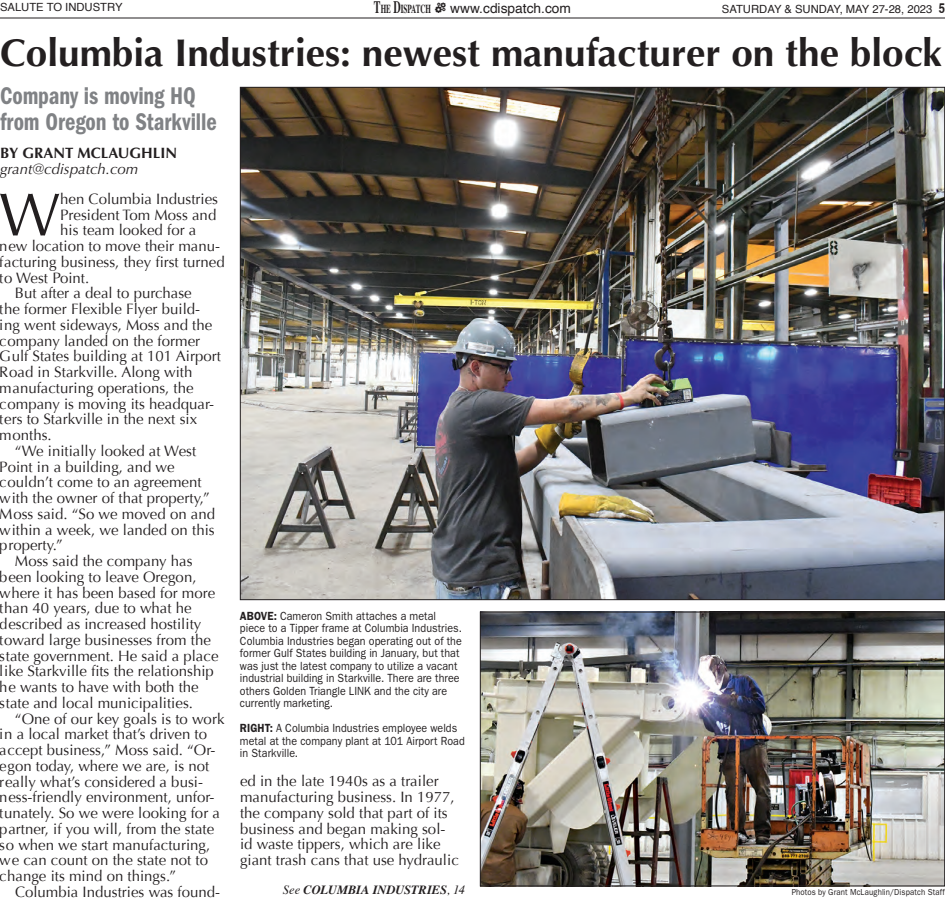
<style>
.page{position:relative;width:945px;height:900px;background:#fff}
.page>*{position:absolute;margin:0;border:0;box-sizing:border-box;transform-origin:0 0}
.t1{font:61px "Optima";color:#231f20}
.t2{font:700 38.75px "Optima";color:#231f20}
.t3{font:25px/26.2px "ITC Franklin Gothic Std Dm Cd";letter-spacing:-.005em;color:#808285;scale:.9 1}
.t4{font:15px/15.8px "Optima";color:#231f20}
.t5{font:italic 15px "Optima";color:#231f20}
.t6{font:700 15px "Optima";color:#231f20}
.t7{font:13.75px "Helvetica";color:#231f20}
.t8{font:italic 700 12.5px "Times";letter-spacing:-.005em;color:#231f20}
.t9{font:11.88px/12.5px "ITC Franklin Gothic Std";letter-spacing:.005em;color:#231f20;scale:.9 1}
.t10{font:11.25px "Helvetica";color:#231f20}
.t11{font:8.75px "ITC Franklin Gothic Std";letter-spacing:.015em;color:#231f20;scale:.9 1}
.s1{font-family:"Times";font-weight:700;font-size:17.5px}
.s2{font-family:"Times";font-weight:700;font-size:12.25px}
.s3{font-family:"Mechanic";font-size:15px}
.s4{font-weight:700;font-stretch:condensed;font-size:13.75px}
.s5{font-weight:600}
.s6{font-weight:400}
</style>
<div class="page">
<hr style="left:0;top:18px;width:945px;height:1px;background:#231f20">
<img style="left:242px;top:89px;width:701px;height:509px">
<img style="left:482px;top:614px;width:461px;height:270px">
<div style="left:480px;top:612px;width:465px;height:274px;border:1px solid #231f20"></div>
<p class="t10" style="left:0;top:-2px;width:124px">SALUTE TO INDUSTRY</p>
<p class="t7" style="left:374px;top:-2px;width:199px"><span class="s1">T</span><span class="s2">HE</span> <span class="s1">D</span><span class="s2">ISPATCH</span> <span class="s3">E</span> www.cdispatch.com</p>
<p class="t10" style="left:722px;top:0;width:225px">SATURDAY &amp; SUNDAY, MAY 27-28, 2023 <span class="s4">5</span></p>
<h2 class="t2" style="left:0;top:30px;width:943px">Columbia Industries: newest manufacturer on the block</h2>
<h3 class="t3" style="left:0;top:83px;width:242px">Company is moving HQ from Oregon to Starkville</h3>
<p class="t6" style="left:0;top:144px;width:179px">BY GRANT MCLAUGHLIN</p>
<p class="t5" style="left:0;top:160px;width:140px">grant@cdispatch.com</p>
<h1 class="t1" style="left:-1px;top:179px;width:62px">W</h1>
<p class="t4" style="left:60px;top:191px;width:159px">hen Columbia Industries</p>
<p class="t4" style="left:60px;top:207px;width:158px">President Tom Moss and</p>
<p class="t4" style="left:60px;top:223px;width:138px">his team looked for a</p>
<p class="t4" style="left:0;top:238px;width:222px">new location to move their manu-</p>
<p class="t4" style="left:0;top:254px;width:226px">facturing business, they first turned</p>
<p class="t4" style="left:0;top:270px;width:91px">to West Point.</p>
<p class="t4" style="left:15px;top:286px;width:178px">But after a deal to purchase</p>
<p class="t4" style="left:0;top:301px;width:202px">the former Flexible Flyer build-</p>
<p class="t4" style="left:0;top:317px;width:214px">ing went sideways, Moss and the</p>
<p class="t4" style="left:0;top:333px;width:202px">company landed on the former</p>
<p class="t4" style="left:0;top:349px;width:222px">Gulf States building at 101 Airport</p>
<p class="t4" style="left:0;top:364px;width:194px">Road in Starkville. Along with</p>
<p class="t4" style="left:0;top:380px;width:195px">manufacturing operations, the</p>
<p class="t4" style="left:0;top:396px;width:216px">company is moving its headquar-</p>
<p class="t4" style="left:0;top:412px;width:199px">ters to Starkville in the next six</p>
<p class="t4" style="left:0;top:427px;width:53px">months.</p>
<p class="t4" style="left:15px;top:443px;width:183px">“We initially looked at West</p>
<p class="t4" style="left:0;top:459px;width:176px">Point in a building, and we</p>
<p class="t4" style="left:0;top:475px;width:203px">couldn’t come to an agreement</p>
<p class="t4" style="left:0;top:490px;width:211px">with the owner of that property,”</p>
<p class="t4" style="left:0;top:506px;width:217px">Moss said. “So we moved on and</p>
<p class="t4" style="left:0;top:522px;width:216px">within a week, we landed on this</p>
<p class="t4" style="left:0;top:538px;width:64px">property.”</p>
<p class="t4" style="left:15px;top:553px;width:179px">Moss said the company has</p>
<p class="t4" style="left:0;top:569px;width:198px">been looking to leave Oregon,</p>
<p class="t4" style="left:0;top:585px;width:217px">where it has been based for more</p>
<p class="t4" style="left:0;top:601px;width:193px">than 40 years, due to what he</p>
<p class="t4" style="left:0;top:616px;width:203px">described as increased hostility</p>
<p class="t4" style="left:0;top:632px;width:212px">toward large businesses from the</p>
<p class="t4" style="left:0;top:648px;width:220px">state government. He said a place</p>
<p class="t4" style="left:0;top:664px;width:215px">like Starkville fits the relationship</p>
<p class="t4" style="left:0;top:679px;width:200px">he wants to have with both the</p>
<p class="t4" style="left:0;top:695px;width:195px">state and local municipalities.</p>
<p class="t4" style="left:15px;top:711px;width:211px">“One of our key goals is to work</p>
<p class="t4" style="left:0;top:727px;width:209px">in a local market that’s driven to</p>
<p class="t4" style="left:0;top:742px;width:217px">accept business,” Moss said. “Or-</p>
<p class="t4" style="left:0;top:758px;width:211px">egon today, where we are, is not</p>
<p class="t4" style="left:0;top:774px;width:205px">really what’s considered a busi-</p>
<p class="t4" style="left:0;top:790px;width:216px">ness-friendly environment, unfor-</p>
<p class="t4" style="left:0;top:805px;width:222px">tunately. So we were looking for a</p>
<p class="t4" style="left:0;top:821px;width:216px">partner, if you will, from the state</p>
<p class="t4" style="left:0;top:837px;width:212px">so when we start manufacturing,</p>
<p class="t4" style="left:0;top:853px;width:210px">we can count on the state not to</p>
<p class="t4" style="left:0;top:868px;width:178px">change its mind on things.”</p>
<p class="t4" style="left:15px;top:884px;width:207px">Columbia Industries was found-</p>
<p class="t9" style="left:240px;top:610px;width:248px"><span class="s5">ABOVE:</span> Cameron Smith attaches a metal piece to a Tipper frame at Columbia Industries.<br>Columbia Industries began operating out of the former Gulf States building in January, but that was just the latest company to utilize a vacant industrial building in Starkville. There are three others Golden Triangle LINK and the city are currently marketing.</p>
<p class="t9" style="left:240px;top:722px;width:251px"><span class="s5">RIGHT:</span> A Columbia Industries employee welds metal at the company plant at 101 Airport Road in Starkville.</p>
<p class="t4" style="left:240px;top:774px;width:220px">ed in the late 1940s as a trailer manufacturing business. In 1977, the company sold that part of its business and began making sol&shy;id waste tippers, which are like giant trash cans that use hydraulic</p>
<p class="t8" style="left:283px;top:878px;width:184px"><span class="s6">See</span> COLUMBIA INDUSTRIES<span class="s6">, 14</span></p>
<p class="t11" style="left:792px;top:887px;width:172px">Photos by Grant McLaughlin/Dispatch Staff</p>
</div>
